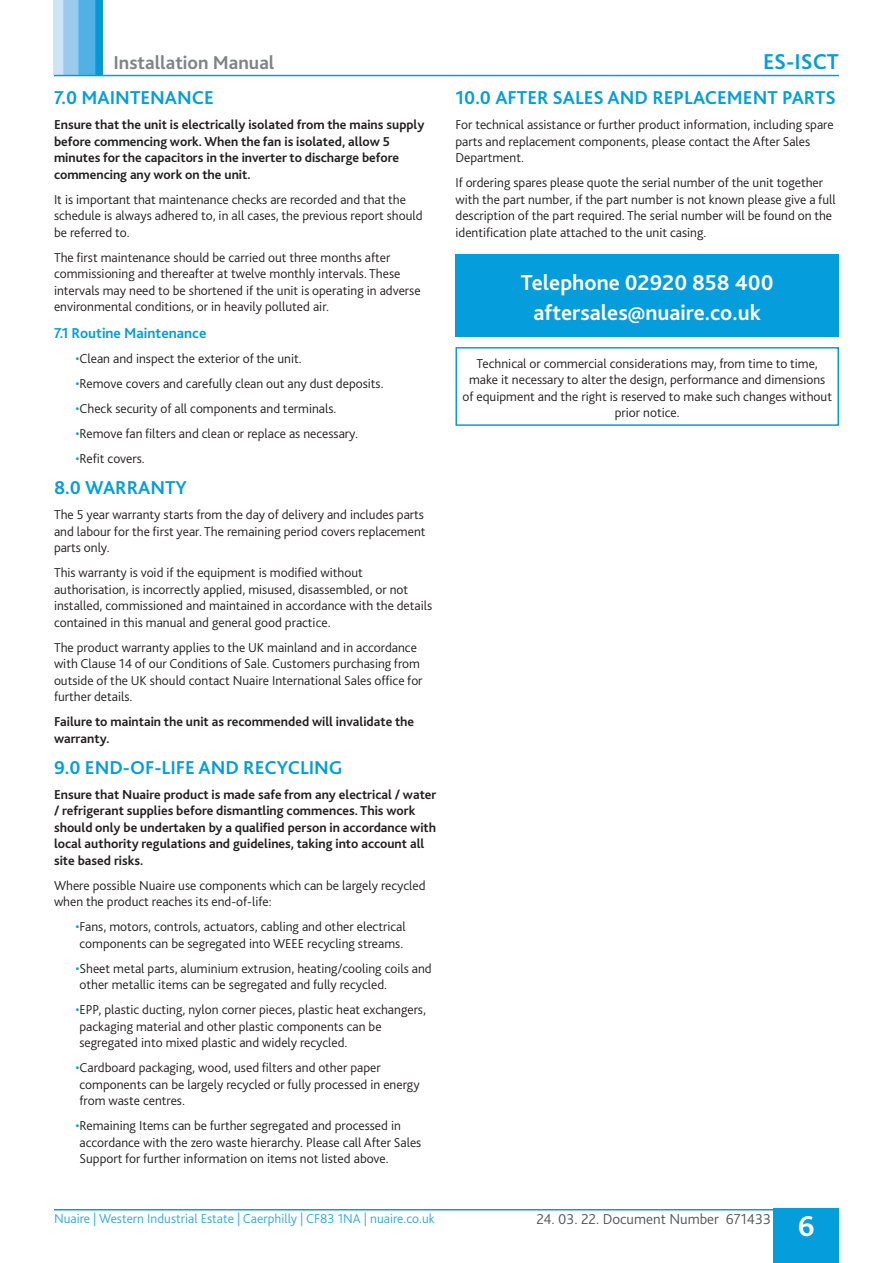
<style>
.page{position:relative;width:893px;height:1263px;background:#fff}
.page>*{position:absolute;margin:0;border:0;box-sizing:border-box;transform-origin:0 0}
.t1{font:700 30px "Bliss 2";color:#fff}
.t2{font:700 22.5px/30px "Bliss 2";color:#fff;text-align:center}
.t3{font:700 22.5px "Bliss 2";color:#069ddc}
.t4{font:700 19.5px "Bliss 2";color:#069ddc}
.t5{font:700 19.5px "Bliss 2";color:#808285}
.t6{font:300 15px "Bliss 2";color:#57585a}
.t7{font:700 15px "Bliss 2";color:#069ddc}
.t8{font:300 13.5px/16.5px "Bliss 2";color:#231f20}
.t9{font:700 13.5px/16.5px "Bliss 2";color:#231f20}
.t10{font:300 13.5px "Bliss 2";color:#30aae1}
.s1{color:#069ddc}
</style>
<div class="page">
<div style="left:773px;top:1209px;width:66px;height:54px;background:#069ddc"></div>
<img style="left:54px;top:0;width:49px;height:75px">
<hr style="left:54px;top:1209px;width:785px;height:1px;background:#069ddc">
<hr style="left:54px;top:75px;width:785px;height:1px;background:#069ddc">
<div style="left:455px;top:254px;width:384px;height:82px;background:#069ddc"></div>
<div style="left:455px;top:347px;width:384px;height:79px;border:2px solid #069ddc"></div>
<h3 class="t5" style="left:113px;top:50px;width:163px">Installation Manual</h3>
<h2 class="t3" style="left:763px;top:47px;width:77px">ES-ISCT</h2>
<h3 class="t4" style="left:54px;top:86px;width:161px">7.0 MAINTENANCE</h3>
<p class="t9" style="left:54px;top:116px;width:372px">Ensure that the unit is electrically isolated from the mains supply before commencing work. When the fan is isolated, allow 5 minutes for the capacitors in the inverter to discharge before commencing any work on the unit.</p>
<p class="t8" style="left:54px;top:191px;width:370px">It is important that maintenance checks are recorded and that the schedule is always adhered to, in all cases, the previous report should be referred to.</p>
<p class="t8" style="left:54px;top:249px;width:368px">The first maintenance should be carried out three months after commissioning and thereafter at twelve monthly intervals. These intervals may need to be shortened if the unit is operating in adverse environmental conditions, or in heavily polluted air.</p>
<p class="t7" style="left:54px;top:324px;width:154px">7.1 Routine Maintenance</p>
<p class="t8" style="left:75px;top:350px;width:228px"><span class="s1">•</span>Clean and inspect the exterior of the unit.</p>
<p class="t8" style="left:75px;top:375px;width:310px"><span class="s1">•</span>Remove covers and carefully clean out any dust deposits.</p>
<p class="t8" style="left:75px;top:400px;width:262px"><span class="s1">•</span>Check security of all components and terminals.</p>
<p class="t8" style="left:75px;top:425px;width:284px"><span class="s1">•</span>Remove fan filters and clean or replace as necessary.</p>
<p class="t8" style="left:75px;top:450px;width:71px"><span class="s1">•</span>Refit covers.</p>
<h3 class="t4" style="left:54px;top:475px;width:135px">8.0 WARRANTY</h3>
<p class="t8" style="left:54px;top:506px;width:373px;text-align:justify">The 5 year warranty starts from the day of delivery and includes parts and labour for the first year. The remaining period covers replacement parts only.</p>
<p class="t8" style="left:54px;top:564px;width:380px">This warranty is void if the equipment is modified without authorisation, is incorrectly applied, misused, disassembled, or not installed, commissioned and maintained in accordance with the details contained in this manual and general good practice.</p>
<p class="t8" style="left:54px;top:638px;width:370px">The product warranty applies to the UK mainland and in accordance with Clause 14 of our Conditions of Sale. Customers purchasing from outside of the UK should contact Nuaire International Sales office for further details.</p>
<p class="t9" style="left:54px;top:713px;width:362px">Failure to maintain the unit as recommended will invalidate the warranty.</p>
<h3 class="t4" style="left:54px;top:755px;width:290px">9.0 END-OF-LIFE AND RECYCLING</h3>
<p class="t9" style="left:54px;top:785px;width:384px">Ensure that Nuaire product is made safe from any electrical / water / refrigerant supplies before dismantling commences. This work should only be undertaken by a qualified person in accordance with local authority regulations and guidelines, taking into account all site based risks.</p>
<p class="t8" style="left:54px;top:876px;width:373px">Where possible Nuaire use components which can be largely recycled when the product reaches its end-of-life:</p>
<p class="t8" style="left:75px;top:918px;width:332px"><span class="s1">•</span>Fans, motors, controls, actuators, cabling and other electrical components can be segregated into WEEE recycling streams.</p>
<p class="t8" style="left:75px;top:959px;width:358px"><span class="s1">•</span>Sheet metal parts, aluminium extrusion, heating/cooling coils and other metallic items can be segregated and fully recycled.</p>
<p class="t8" style="left:75px;top:1001px;width:352px"><span class="s1">•</span>EPP, plastic ducting, nylon corner pieces, plastic heat exchangers, packaging material and other plastic components can be segregated into mixed plastic and widely recycled.</p>
<p class="t8" style="left:75px;top:1059px;width:346px"><span class="s1">•</span>Cardboard packaging, wood, used filters and other paper components can be largely recycled or fully processed in energy from waste centres.</p>
<p class="t8" style="left:75px;top:1117px;width:347px"><span class="s1">•</span>Remaining Items can be further segregated and processed in accordance with the zero waste hierarchy. Please call After Sales<br>Support for further information on items not listed above.</p>
<h3 class="t4" style="left:455px;top:86px;width:382px">10.0 AFTER SALES AND REPLACEMENT PARTS</h3>
<p class="t8" style="left:455px;top:116px;width:380px">For technical assistance or further product information, including spare parts and replacement components, please contact the After Sales<br>Department.</p>
<p class="t8" style="left:455px;top:174px;width:382px">If ordering spares please quote the serial number of the unit together with the part number, if the part number is not known please give a full description of the part required. The serial number will be found on the identification plate attached to the unit casing.</p>
<h2 class="t2" style="left:521px;top:267px;width:254px">Telephone 02920 858 400 aftersales@nuaire.co.uk</h2>
<p class="t8" style="left:462px;top:355px;width:371px;text-align:center">Technical or commercial considerations may, from time to time, make it necessary to alter the design, performance and dimensions of equipment and the right is reserved to make such changes without prior notice.</p>
<p class="t10" style="left:54px;top:1210px;width:382px">Nuaire | Western Industrial Estate | Caerphilly | CF83 1NA | nuaire.co.uk</p>
<p class="t6" style="left:536px;top:1210px;width:236px">24. 03. 22. Document Number 671433</p>
<h1 class="t1" style="left:798px;top:1207px;width:18px">6</h1>
</div>
